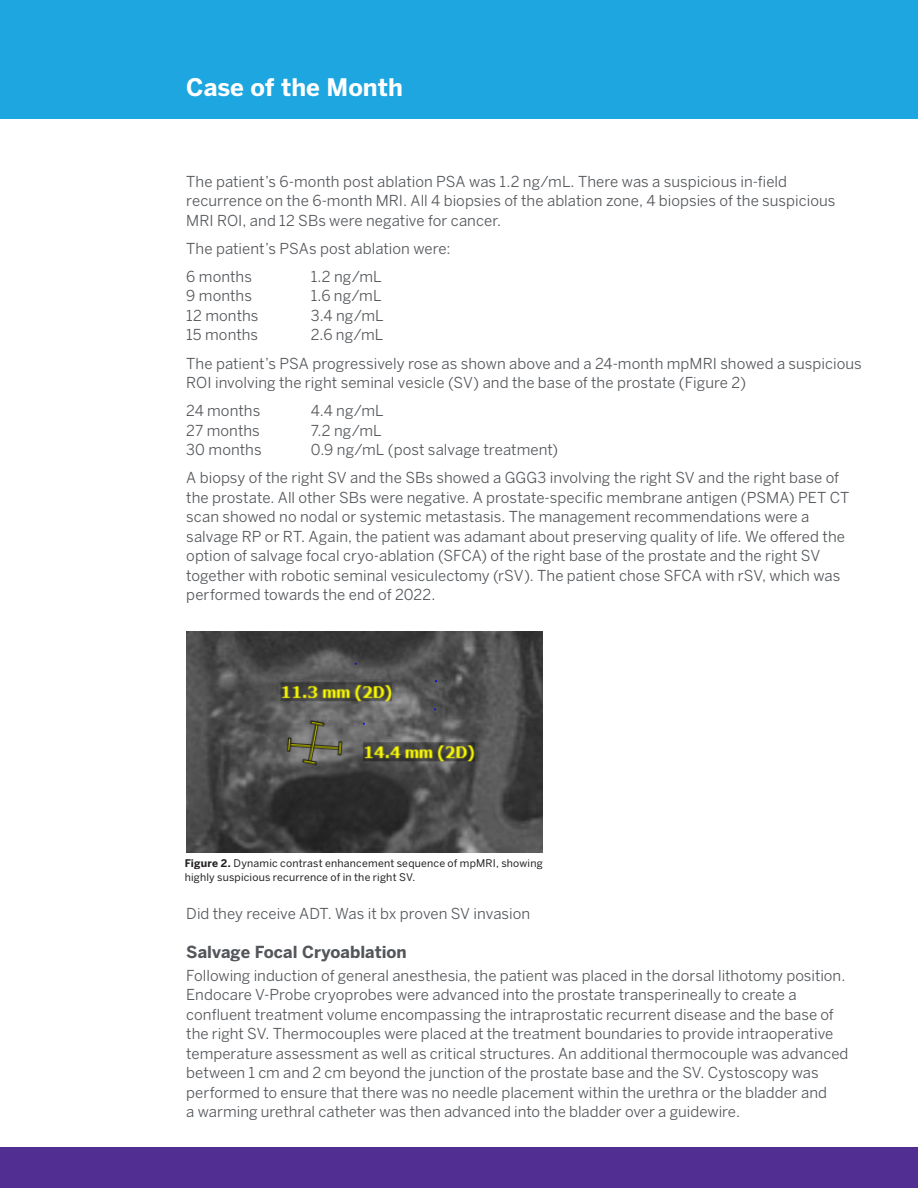
<style>
.page{position:relative;width:918px;height:1188px;background:#fff}
.page>*{position:absolute;margin:0;border:0;box-sizing:border-box;transform-origin:0 0}
.pa2{font:700 24px "Benton Sans";color:#fff}
.Body_Copy_subhead{font:700 16.5px "Benton Sans";color:#53565a}
.body{font:15px/19.5px "Benton Sans";color:#53565a}
.t1{font:10.5px/13.5px "Benton Sans";letter-spacing:.02em;color:#231f20}
.s1{font-weight:700}
</style>
<div class="page">
<div style="left:0;top:0;width:918px;height:119px;background:#1da6df"></div>
<div style="left:0;top:1148px;width:918px;height:40px;background:#502e92"></div>
<img style="left:186px;top:632px;width:357px;height:220px">
<p class="pa2" style="left:186px;top:73px;width:218px">Case of the Month</p>
<p class="body" style="left:186px;top:171px;width:651px">The patient’s 6-month post ablation PSA was 1.2 ng/mL. There was a suspicious in-field recurrence on the 6-month MRI. All 4 biopsies of the ablation zone, 4 biopsies of the suspicious<br>MRI ROI, and 12 SBs were negative for cancer.</p>
<p class="body" style="left:186px;top:238px;width:266px">The patient’s PSAs post ablation were:</p>
<p class="body" style="left:186px;top:267px;width:67px">6 months</p>
<p class="body" style="left:311px;top:267px;width:72px">1.2 ng/mL</p>
<p class="body" style="left:186px;top:286px;width:67px">9 months</p>
<p class="body" style="left:311px;top:286px;width:72px">1.6 ng/mL</p>
<p class="body" style="left:186px;top:306px;width:74px">12 months</p>
<p class="body" style="left:311px;top:306px;width:74px">3.4 ng/mL</p>
<p class="body" style="left:186px;top:325px;width:73px">15 months</p>
<p class="body" style="left:311px;top:325px;width:74px">2.6 ng/mL</p>
<p class="body" style="left:186px;top:353px;width:677px">The patient’s PSA progressively rose as shown above and a 24-month mpMRI showed a suspicious<br>ROI involving the right seminal vesicle (SV) and the base of the prostate (Figure 2)</p>
<p class="body" style="left:186px;top:401px;width:75px">24 months</p>
<p class="body" style="left:311px;top:401px;width:74px">4.4 ng/mL</p>
<p class="body" style="left:186px;top:420px;width:75px">27 months</p>
<p class="body" style="left:311px;top:420px;width:72px">7.2 ng/mL</p>
<p class="body" style="left:186px;top:440px;width:77px">30 months</p>
<p class="body" style="left:311px;top:440px;width:249px">0.9 ng/mL (post salvage treatment)</p>
<p class="body" style="left:186px;top:468px;width:665px">A biopsy of the right SV and the SBs showed a GGG3 involving the right SV and the right base of the prostate. All other SBs were negative. A prostate-specific membrane antigen (PSMA) PET CT scan showed no nodal or systemic metastasis. The management recommendations were a salvage RP or RT. Again, the patient was adamant about preserving quality of life. We offered the option of salvage focal cryo-ablation (SFCA) of the right base of the prostate and the right SV together with robotic seminal vesiculectomy (rSV). The patient chose SFCA with rSV, which was performed towards the end of 2022.</p>
<p class="t1" style="left:185px;top:857px;width:360px"><span class="s1">Figure 2.</span> Dynamic contrast enhancement sequence of mpMRI, showing highly suspicious recurrence of in the right SV.</p>
<p class="body" style="left:186px;top:903px;width:345px">Did they receive ADT. Was it bx proven SV invasion</p>
<p class="Body_Copy_subhead" style="left:186px;top:942px;width:222px">Salvage Focal Cryoablation</p>
<p class="body" style="left:186px;top:965px;width:664px">Following induction of general anesthesia, the patient was placed in the dorsal lithotomy position.<br>Endocare V-Probe cryoprobes were advanced into the prostate transperineally to create a confluent treatment volume encompassing the intraprostatic recurrent disease and the base of the right SV. Thermocouples were placed at the treatment boundaries to provide intraoperative temperature assessment as well as critical structures. An additional thermocouple was advanced between 1 cm and 2 cm beyond the junction of the prostate base and the SV. Cystoscopy was performed to ensure that there was no needle placement within the urethra or the bladder and<br>a warming urethral catheter was then advanced into the bladder over a guidewire.</p>
</div>
